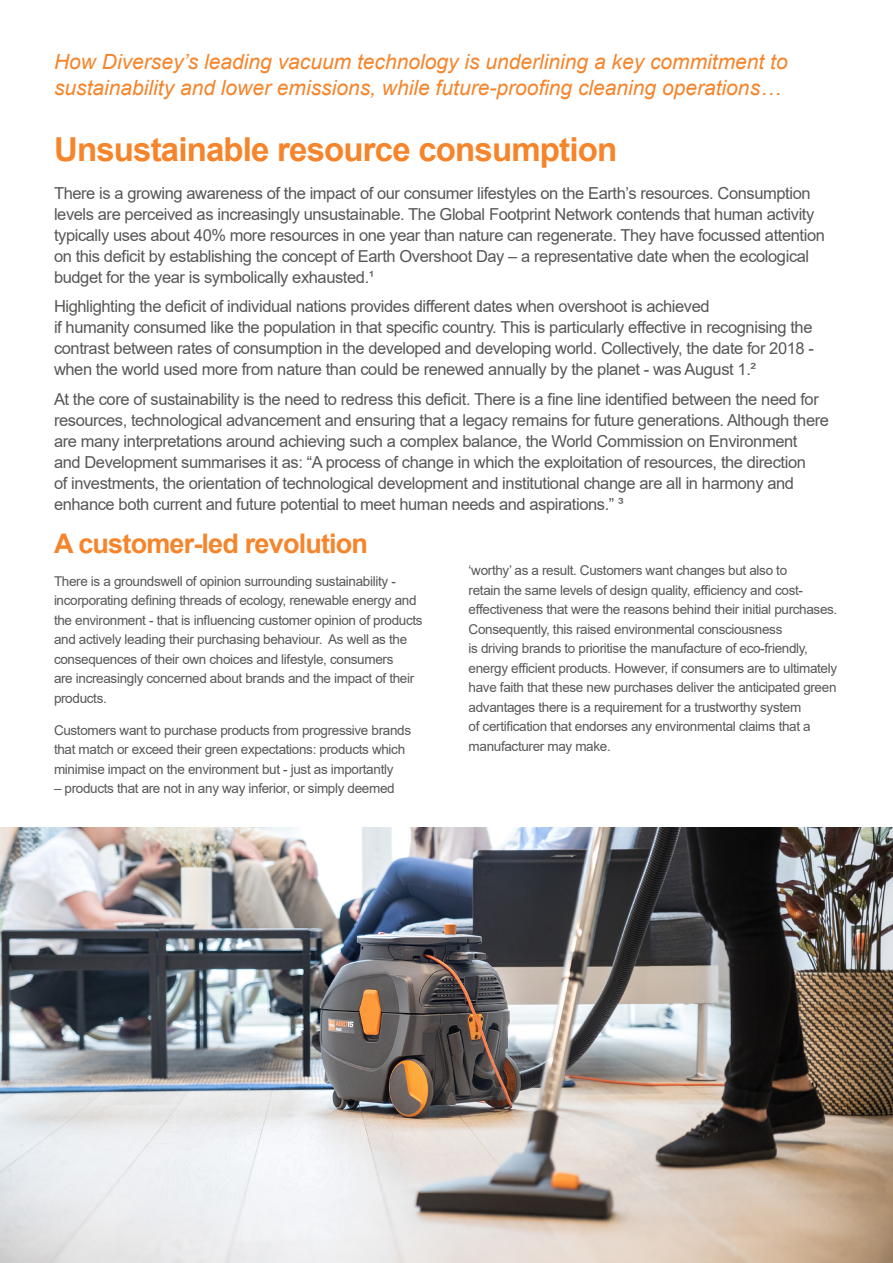
<style>
.page{position:relative;width:893px;height:1263px;background:#fff}
.page>*{position:absolute;margin:0;border:0;box-sizing:border-box;transform-origin:0 0}
.INTRO_HEADER{font:700 33px "Arial";letter-spacing:-.025em;color:#f5842a}
.SUB_HEADER{font:700 27px "Arial";letter-spacing:-.03em;color:#f5842a}
.t1{font:italic 21px "Arial";color:#f5842a}
.INTRO_BODY{font:16.5px/21px "Arial";letter-spacing:-.025em;color:#575756}
.BODY{font:13.5px/19.5px "Arial";letter-spacing:-.025em;color:#575756}
</style>
<div class="page">
<img style="left:0;top:828px;width:893px;height:435px">
<p class="t1" style="left:54px;top:48px;width:735px">How Diversey’s leading vacuum technology is underlining a key commitment to</p>
<p class="t1" style="left:54px;top:74px;width:729px">sustainability and lower emissions, while future-proofing cleaning operations…</p>
<p class="INTRO_HEADER" style="left:54px;top:126px;width:565px">Unsustainable resource consumption</p>
<p class="INTRO_BODY" style="left:54px;top:182px;width:772px">There is a growing awareness of the impact of our consumer lifestyles on the Earth’s resources. Consumption levels are perceived as increasingly unsustainable. The Global Footprint Network contends that human activity typically uses about 40% more resources in one year than nature can regenerate. They have focussed attention on this deficit by establishing the concept of Earth Overshoot Day – a representative date when the ecological budget for the year is symbolically exhausted.¹</p>
<p class="INTRO_BODY" style="left:54px;top:296px;width:761px">Highlighting the deficit of individual nations provides different dates when overshoot is achieved<br>if humanity consumed like the population in that specific country. This is particularly effective in recognising the contrast between rates of consumption in the developed and developing world. Collectively, the date for 2018 - when the world used more from nature than could be renewed annually by the planet - was August 1.²</p>
<p class="INTRO_BODY" style="left:54px;top:388px;width:776px">At the core of sustainability is the need to redress this deficit. There is a fine line identified between the need for resources, technological advancement and ensuring that a legacy remains for future generations. Although there are many interpretations around achieving such a complex balance, the World Commission on Environment<br>and Development summarises it as: “A process of change in which the exploitation of resources, the direction<br>of investments, the orientation of technological development and institutional change are all in harmony and enhance both current and future potential to meet human needs and aspirations.” ³</p>
<p class="SUB_HEADER" style="left:54px;top:525px;width:316px">A customer-led revolution</p>
<p class="BODY" style="left:54px;top:571px;width:370px">There is a groundswell of opinion surrounding sustainability - incorporating defining threads of ecology, renewable energy and the environment - that is influencing customer opinion of products and actively leading their purchasing behaviour. As well as the consequences of their own choices and lifestyle, consumers<br>are increasingly concerned about brands and the impact of their products.</p>
<p class="BODY" style="left:54px;top:720px;width:359px">Customers want to purchase products from progressive brands that match or exceed their green expectations: products which minimise impact on the environment but - just as importantly</p>
<p class="BODY" style="left:54px;top:779px;width:342px">– products that are not in any way inferior, or simply deemed</p>
<p class="BODY" style="left:469px;top:561px;width:370px">‘worthy’ as a result. Customers want changes but also to<br>retain the same levels of design quality, efficiency and cost&shy;effectiveness that were the reasons behind their initial purchases.<br>Consequently, this raised environmental consciousness<br>is driving brands to prioritise the manufacture of eco-friendly, energy efficient products. However, if consumers are to ultimately have faith that these new purchases deliver the anticipated green advantages there is a requirement for a trustworthy system<br>of certification that endorses any environmental claims that a manufacturer may make.</p>
</div>
